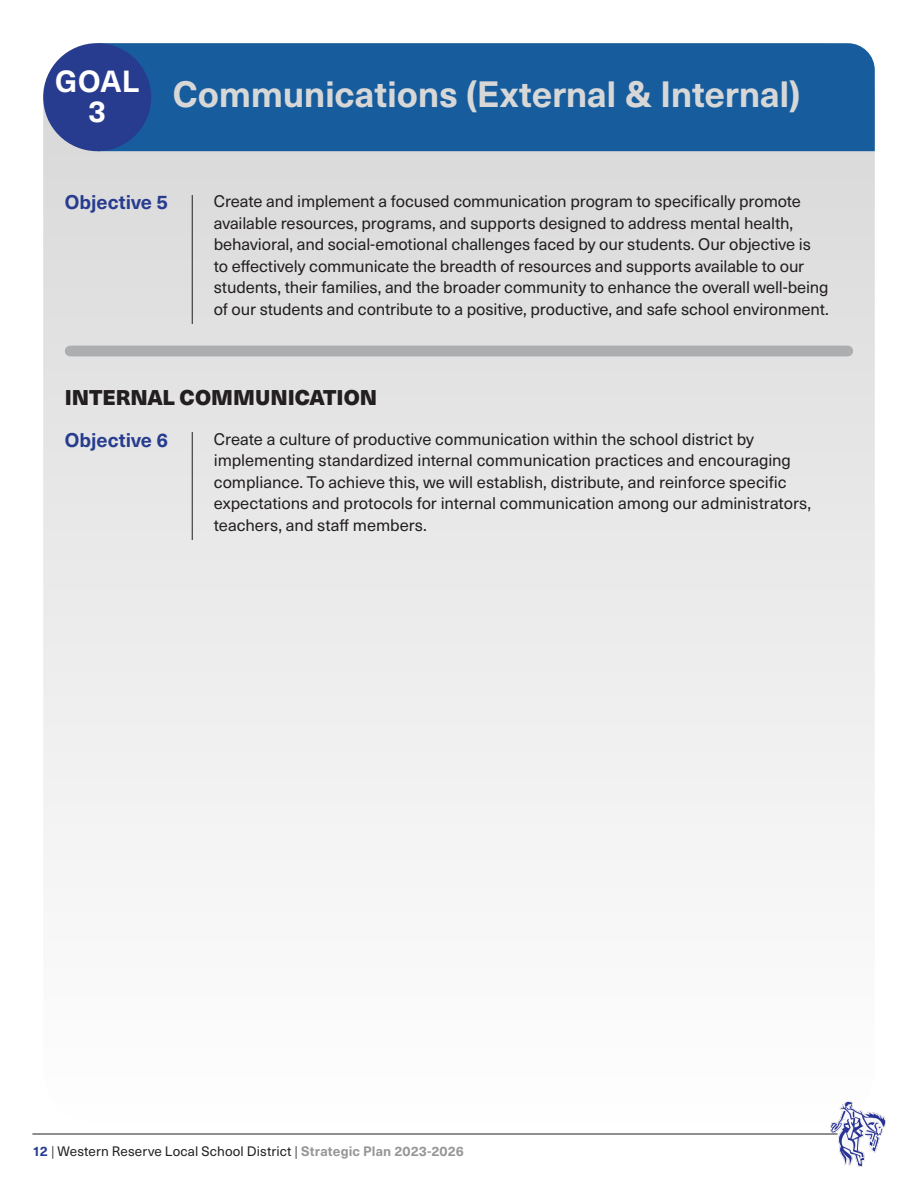
<style>
.page{position:relative;width:918px;height:1188px;background:#fff}
.page>*{position:absolute;margin:0;border:0;box-sizing:border-box;transform-origin:0 0}
.t1{font:700 36px "Neue Haas Unica W1 G";letter-spacing:-.01em;color:#d7d7d7}
.t2{font:700 30px "Neue Haas Unica W1 G";color:#fff}
.Objetives{font:900 21px "Neue Haas Unica W1 G";color:#231f20}
.Objetives-2{font:700 19.5px "Neue Haas Unica W1 G";color:#273c8f}
.Objetives_Descriptio{font:16.5px/21.6px "Neue Haas Unica W1 G";letter-spacing:-.005em;color:#231f20}
.t3{font:13.5px "Neue Haas Unica W1 G";letter-spacing:.01em;color:#231f20}
.s1{font-weight:700;color:#273c8f}
.s2{font-weight:300}
.s3{font-weight:700;color:#969696}
</style>
<div class="page">
<div style="left:43px;top:43px;width:832px;height:1080px;background:linear-gradient(to bottom,#d5d5d6,#fffffe);border-radius:54px"></div>
<hr style="left:32px;top:1134px;width:806px;height:1px;background:#231f20">
<img style="left:830px;top:1102px;width:56px;height:64px">
<div style="left:104px;top:43px;width:771px;height:108px;background:#175d9e"></div>
<hr style="left:192px;top:195px;width:1px;height:129px;background:#231f20">
<hr style="left:192px;top:432px;width:1px;height:108px;background:#231f20">
<div style="left:70px;top:346px;width:778px;height:10px;background:#adaeb0"></div>
<div style="left:43px;top:43px;width:108px;height:108px;background:#273c8f;border-radius:50%"></div>
<p class="t2" style="left:55px;top:58px;width:85px">GOAL</p>
<p class="t2" style="left:88px;top:88px;width:19px">3</p>
<p class="t1" style="left:173px;top:67px;width:629px">Communications (External &amp; Internal)</p>
<p class="Objetives-2" style="left:65px;top:188px;width:105px">Objective 5</p>
<p class="Objetives_Descriptio" style="left:214px;top:189px;width:617px">Create and implement a focused communication program to specifically promote available resources, programs, and supports designed to address mental health, behavioral, and social-emotional challenges faced by our students. Our objective is to effectively communicate the breadth of resources and supports available to our students, their families, and the broader community to enhance the overall well-being of our students and contribute to a positive, productive, and safe school environment.</p>
<p class="Objetives" style="left:65px;top:381px;width:314px">INTERNAL COMMUNICATION</p>
<p class="Objetives-2" style="left:65px;top:425px;width:105px">Objective 6</p>
<p class="Objetives_Descriptio" style="left:214px;top:427px;width:599px">Create a culture of productive communication within the school district by implementing standardized internal communication practices and encouraging compliance. To achieve this, we will establish, distribute, and reinforce specific expectations and protocols for internal communication among our administrators, teachers, and staff members.</p>
<p class="t3" style="left:32px;top:1141px;width:433px"><span class="s1">12</span> <span class="s2">|</span> Western Reserve Local School District <span class="s2">|</span> <span class="s3">Strategic Plan 2023-2026</span></p>
</div>
